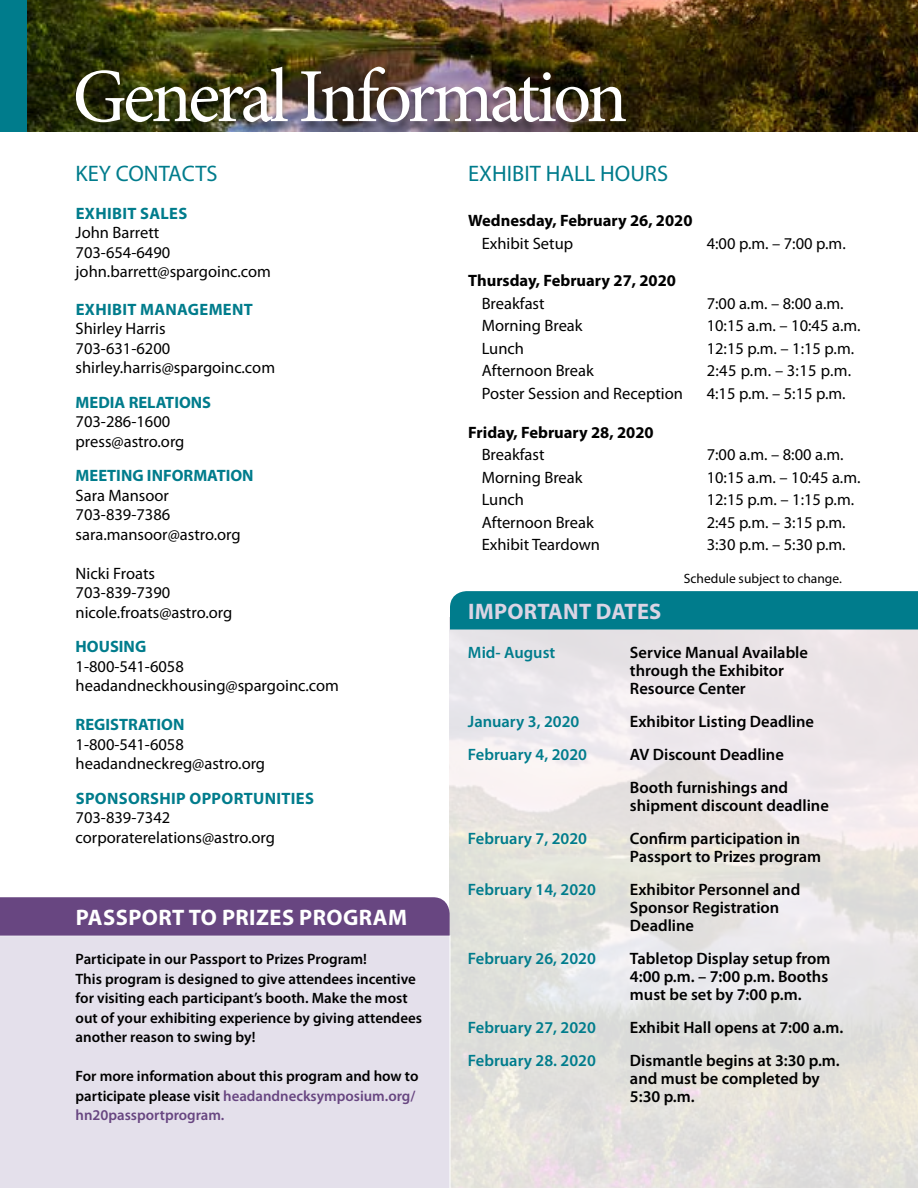
<style>
.page{position:relative;width:918px;height:1188px;background:#fff}
.page>*{position:absolute;margin:0;border:0;box-sizing:border-box;transform-origin:0 0}
.t1{font:76.5px "Minion Pro";letter-spacing:-.05em;color:#fff}
.t2{font:22.5px "Myriad Pro";color:#007c8c}
.t3{font:700 22.5px "Myriad Pro";letter-spacing:.02em;color:#fff}
.t4{font:700 22.5px "Myriad Pro";letter-spacing:.01em;color:#dbd4e4}
.t5{font:16.5px/19.5px "Myriad Pro";color:#000}
.t6{font:600 16.5px/18px "Myriad Pro";color:#000}
.t7{font:600 16.5px "Myriad Pro";color:#007c8c}
.t8{font:700 16.5px "Myriad Pro";letter-spacing:.015em;color:#007c8c}
.t9{font:700 16.5px "Myriad Pro";color:#000}
.t10{font:600 15px/19.5px "Myriad Pro";color:#000}
.t11{font:13.5px "Myriad Pro";color:#000}
.s1{color:#684681}
</style>
<div class="page">
<div style="left:0;top:0;width:44px;height:131px;background:#007c8c"></div>
<img style="left:27px;top:0;width:891px;height:131px">
<div style="left:0;top:936px;width:450px;height:252px;background:#e4e0eb"></div>
<div style="left:0;top:897px;width:450px;height:39px;background:#684681"></div>
<div style="left:450px;top:591px;width:468px;height:39px;background:#007c8c"></div>
<div style="left:71px;top:67px;width:561px;height:67px;background:#000;opacity:.4"></div>
<h1 class="t1" style="left:73px;top:45px;width:557px">General Information</h1>
<h2 class="t2" style="left:76px;top:160px;width:143px">KEY CONTACTS</h2>
<p class="t8" style="left:76px;top:202px;width:113px">EXHIBIT SALES</p>
<p class="t5" style="left:76px;top:222px;width:197px">John Barrett<br>703-654-6490 john.barrett@spargoinc.com</p>
<p class="t8" style="left:76px;top:298px;width:179px">EXHIBIT MANAGEMENT</p>
<p class="t5" style="left:76px;top:319px;width:201px">Shirley Harris<br>703-631-6200 shirley.harris@spargoinc.com</p>
<p class="t8" style="left:76px;top:391px;width:137px">MEDIA RELATIONS</p>
<p class="t5" style="left:76px;top:412px;width:110px">703-286-1600 press@astro.org</p>
<p class="t8" style="left:76px;top:465px;width:180px">MEETING INFORMATION</p>
<p class="t5" style="left:76px;top:485px;width:167px">Sara Mansoor<br>703-839-7386 sara.mansoor@astro.org</p>
<p class="t5" style="left:76px;top:563px;width:158px">Nicki Froats<br>703-839-7390 nicole.froats@astro.org</p>
<p class="t8" style="left:76px;top:636px;width:72px">HOUSING</p>
<p class="t5" style="left:76px;top:656px;width:265px">1-800-541-6058 headandneckhousing@spargoinc.com</p>
<p class="t8" style="left:76px;top:714px;width:110px">REGISTRATION</p>
<p class="t5" style="left:76px;top:734px;width:191px">1-800-541-6058 headandneckreg@astro.org</p>
<p class="t8" style="left:76px;top:787px;width:240px">SPONSORSHIP OPPORTUNITIES</p>
<p class="t5" style="left:76px;top:808px;width:201px">703-839-7342 corporaterelations@astro.org</p>
<h2 class="t3" style="left:76px;top:903px;width:333px">PASSPORT TO PRIZES PROGRAM</h2>
<p class="t10" style="left:76px;top:949px;width:348px">Participate in our Passport to Prizes Program!<br>This program is designed to give attendees incentive for visiting each participant’s booth. Make the most out of your exhibiting experience by giving attendees another reason to swing by!</p>
<p class="t10" style="left:76px;top:1066px;width:345px">For more information about this program and how to participate please visit <span class="s1">headandnecksymposium.org/ hn20passportprogram.</span></p>
<h2 class="t2" style="left:468px;top:160px;width:201px">EXHIBIT HALL HOURS</h2>
<p class="t9" style="left:468px;top:210px;width:226px">Wednesday, February 26, 2020</p>
<p class="t5" style="left:482px;top:233px;width:93px">Exhibit Setup</p>
<p class="t5" style="left:707px;top:233px;width:141px">4:00 p.m. – 7:00 p.m.</p>
<p class="t9" style="left:468px;top:270px;width:209px">Thursday, February 27, 2020</p>
<p class="t5" style="left:482px;top:293px;width:64px">Breakfast</p>
<p class="t5" style="left:707px;top:293px;width:138px">7:00 a.m. – 8:00 a.m.</p>
<p class="t5" style="left:482px;top:316px;width:102px">Morning Break</p>
<p class="t5" style="left:707px;top:316px;width:155px">10:15 a.m. – 10:45 a.m.</p>
<p class="t5" style="left:482px;top:338px;width:44px">Lunch</p>
<p class="t5" style="left:707px;top:338px;width:149px">12:15 p.m. – 1:15 p.m.</p>
<p class="t5" style="left:482px;top:361px;width:114px">Afternoon Break</p>
<p class="t5" style="left:707px;top:361px;width:146px">2:45 p.m. – 3:15 p.m.</p>
<p class="t5" style="left:482px;top:383px;width:203px">Poster Session and Reception</p>
<p class="t5" style="left:707px;top:383px;width:141px">4:15 p.m. – 5:15 p.m.</p>
<p class="t9" style="left:468px;top:421px;width:187px">Friday, February 28, 2020</p>
<p class="t5" style="left:482px;top:445px;width:64px">Breakfast</p>
<p class="t5" style="left:707px;top:445px;width:138px">7:00 a.m. – 8:00 a.m.</p>
<p class="t5" style="left:482px;top:467px;width:102px">Morning Break</p>
<p class="t5" style="left:707px;top:467px;width:155px">10:15 a.m. – 10:45 a.m.</p>
<p class="t5" style="left:482px;top:490px;width:44px">Lunch</p>
<p class="t5" style="left:707px;top:490px;width:149px">12:15 p.m. – 1:15 p.m.</p>
<p class="t5" style="left:482px;top:512px;width:114px">Afternoon Break</p>
<p class="t5" style="left:707px;top:512px;width:141px">2:45 p.m. – 3:15 p.m.</p>
<p class="t5" style="left:482px;top:535px;width:120px">Exhibit Teardown</p>
<p class="t5" style="left:707px;top:535px;width:141px">3:30 p.m. – 5:30 p.m.</p>
<h2 class="t4" style="left:468px;top:597px;width:195px">IMPORTANT DATES</h2>
<p class="t11" style="left:684px;top:570px;width:160px">Schedule subject to change.</p>
<p class="t7" style="left:468px;top:642px;width:89px">Mid- August</p>
<p class="t6" style="left:630px;top:643px;width:180px">Service Manual Available through the Exhibitor<br>Resource Center</p>
<p class="t7" style="left:468px;top:711px;width:113px">January 3, 2020</p>
<p class="t6" style="left:630px;top:712px;width:186px">Exhibitor Listing Deadline</p>
<p class="t7" style="left:468px;top:744px;width:121px">February 4, 2020</p>
<p class="t6" style="left:630px;top:738px;width:160px;line-height:33px">AV Discount Deadline<br>Booth furnishings and</p>
<p class="t6" style="left:630px;top:796px;width:200px">shipment discount deadline</p>
<p class="t7" style="left:468px;top:828px;width:121px">February 7, 2020</p>
<p class="t6" style="left:630px;top:829px;width:193px">Confirm participation in<br>Passport to Prizes program</p>
<p class="t7" style="left:468px;top:879px;width:130px">February 14, 2020</p>
<p class="t6" style="left:630px;top:880px;width:172px">Exhibitor Personnel and<br>Sponsor Registration<br>Deadline</p>
<p class="t7" style="left:468px;top:948px;width:130px">February 26, 2020</p>
<p class="t6" style="left:630px;top:949px;width:202px">Tabletop Display setup from<br>4:00 p.m. – 7:00 p.m. Booths must be set by 7:00 p.m.</p>
<p class="t7" style="left:468px;top:1017px;width:130px">February 27, 2020</p>
<p class="t6" style="left:630px;top:1018px;width:215px">Exhibit Hall opens at 7:00 a.m.</p>
<p class="t7" style="left:468px;top:1050px;width:130px">February 28. 2020</p>
<p class="t6" style="left:630px;top:1051px;width:211px">Dismantle begins at 3:30 p.m. and must be completed by<br>5:30 p.m.</p>
</div>
